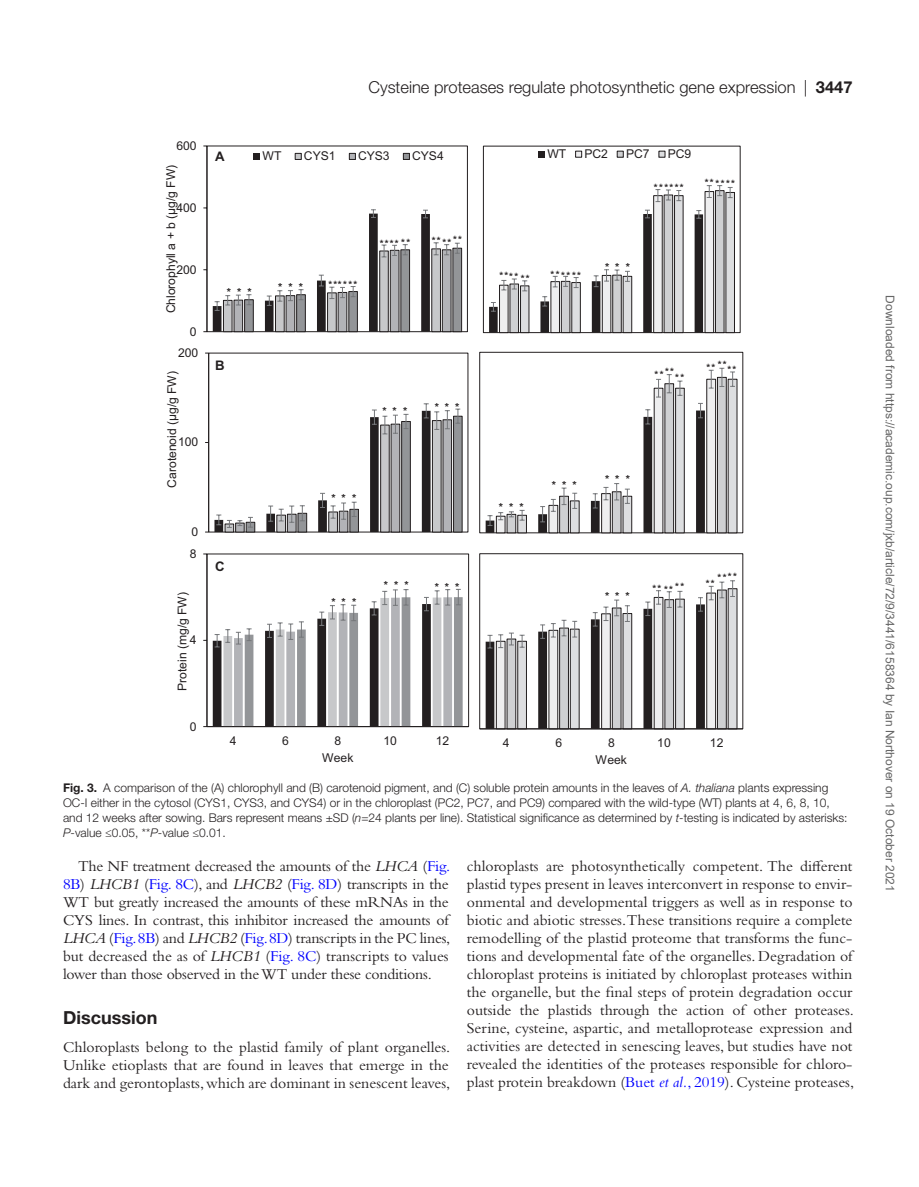
<style>
.page{position:relative;width:919px;height:1187px;background:#fff}
.page>*{position:absolute;margin:0;border:0;box-sizing:border-box;transform-origin:0 0}
.t1{font:700 18px "Helvetica Neue LT Std";color:#231f20}
.t2{font:300 16.5px "Helvetica Neue LT Std";color:#231f20}
.t3{font:15.75px/18px "Bembo Std";color:#231f20;text-align:justify}
.t4{font:700 13.2px "Arial";color:#231f20}
.t5{font:12.15px "Arial";color:#231f20}
.t6{font:300 12px/15px "Helvetica Neue LT Std";color:#231f20}
.t7{font:12px "Arial";color:#666}
.t8{font:700 10.95px "Arial";color:#231f20}
.t9{font:700 9.9px "Arial";color:#231f20}
.s1{font-weight:700}
.s2{font-style:italic}
.s3{color:#00f}
.s4{font-style:italic;color:#00f}
</style>
<div class="page">
<hr style="left:208px;top:353px;width:1px;height:179px;background:#231f20">
<svg style="left:205px;top:403px;width:258px;height:130px"></svg>
<div style="left:206px;top:146px;width:262px;height:186px;border:1px solid #231f20"></div>
<svg style="left:213px;top:209px;width:249px;height:123px"></svg>
<hr style="left:206px;top:146px;width:1px;height:185px;background:#231f20">
<svg style="left:254px;top:153px;width:6px;height:6px"></svg>
<div style="left:295px;top:153px;width:6px;height:7px;border:1px solid #231f20"></div>
<div style="left:349px;top:153px;width:7px;height:7px;border:1px solid #231f20"></div>
<div style="left:403px;top:153px;width:7px;height:7px;border:1px solid #231f20"></div>
<div style="left:206px;top:553px;width:263px;height:174px;border:1px solid #231f20"></div>
<svg style="left:213px;top:589px;width:249px;height:137px"></svg>
<hr style="left:206px;top:554px;width:1px;height:172px;background:#231f20">
<hr style="left:207px;top:726px;width:261px;height:1px;background:#231f20">
<div style="left:483px;top:146px;width:257px;height:187px;border:1px solid #231f20"></div>
<svg style="left:489px;top:185px;width:246px;height:148px"></svg>
<svg style="left:538px;top:151px;width:6px;height:6px"></svg>
<div style="left:575px;top:151px;width:7px;height:7px;border:1px solid #231f20"></div>
<div style="left:616px;top:151px;width:7px;height:7px;border:1px solid #231f20"></div>
<div style="left:658px;top:151px;width:7px;height:7px;border:1px solid #231f20"></div>
<div style="left:479px;top:352px;width:264px;height:181px;border:1px solid #231f20"></div>
<svg style="left:485px;top:368px;width:252px;height:165px"></svg>
<div style="left:479px;top:553px;width:264px;height:176px;border:1px solid #231f20"></div>
<svg style="left:485px;top:580px;width:252px;height:148px"></svg>
<hr style="left:479px;top:728px;width:263px;height:1px;background:#231f20">
<p class="t2" style="left:368px;top:77px;width:485px">Cysteine proteases regulate photosynthetic gene expression | <span class="s1">3447</span></p>
<p class="t5" style="left:176px;top:137px;width:22px">600</p>
<p class="t5" style="left:162px;top:313px;width:150px;rotate:-90deg">C al l yhporol h + b g/gµ( F W )</p>
<p class="t5" style="left:176px;top:199px;width:22px">400</p>
<p class="t5" style="left:176px;top:261px;width:22px">200</p>
<p class="t5" style="left:190px;top:323px;width:8px">0</p>
<p class="t5" style="left:178px;top:344px;width:22px">200</p>
<p class="t5" style="left:164px;top:487px;width:118px;rotate:-90deg">C dionetora g/gµ( F W )</p>
<p class="t5" style="left:178px;top:434px;width:22px">100</p>
<p class="t5" style="left:191px;top:523px;width:8px">0</p>
<p class="t5" style="left:190px;top:545px;width:8px">8</p>
<p class="t5" style="left:174px;top:691px;width:101px;rotate:-90deg">P nietor m( g/g WF )</p>
<p class="t5" style="left:190px;top:631px;width:8px">4</p>
<p class="t5" style="left:190px;top:718px;width:8px">0</p>
<p class="t4" style="left:215px;top:148px;width:11px">A</p>
<p class="t5" style="left:262px;top:148px;width:20px">WT</p>
<p class="t5" style="left:304px;top:148px;width:33px">CYS1</p>
<p class="t5" style="left:358px;top:148px;width:33px">CYS3</p>
<p class="t5" style="left:412px;top:148px;width:33px">CYS4</p>
<p class="t8" style="left:227px;top:285px;width:26px">* * *</p>
<p class="t8" style="left:278px;top:280px;width:26px">* * *</p>
<p class="t9" style="left:328px;top:278px;width:30px">******</p>
<p class="t9" style="left:380px;top:236px;width:32px">**** **</p>
<p class="t9" style="left:453px;top:233px;width:10px">**</p>
<p class="t9" style="left:432px;top:234px;width:10px">**</p>
<p class="t9" style="left:442px;top:236px;width:10px">**</p>
<p class="t4" style="left:215px;top:356px;width:11px">B</p>
<p class="t8" style="left:382px;top:404px;width:26px">* * *</p>
<p class="t8" style="left:434px;top:399px;width:26px">* * *</p>
<p class="t4" style="left:215px;top:557px;width:11px">C</p>
<p class="t8" style="left:331px;top:491px;width:26px">* * *</p>
<p class="t8" style="left:331px;top:594px;width:26px">* * *</p>
<p class="t8" style="left:384px;top:578px;width:26px">* * *</p>
<p class="t8" style="left:434px;top:580px;width:26px">* * *</p>
<p class="t5" style="left:230px;top:732px;width:8px">4</p>
<p class="t5" style="left:282px;top:732px;width:8px">6</p>
<p class="t5" style="left:334px;top:732px;width:8px">8</p>
<p class="t5" style="left:383px;top:732px;width:15px">10</p>
<p class="t5" style="left:435px;top:732px;width:15px">12</p>
<p class="t5" style="left:322px;top:749px;width:33px">Week</p>
<p class="t5" style="left:547px;top:145px;width:20px">WT</p>
<p class="t5" style="left:584px;top:145px;width:25px">PC2</p>
<p class="t5" style="left:626px;top:145px;width:25px">PC7</p>
<p class="t5" style="left:667px;top:145px;width:25px">PC9</p>
<p class="t9" style="left:654px;top:181px;width:31px">******</p>
<p class="t9" style="left:704px;top:177px;width:32px">******</p>
<p class="t9" style="left:499px;top:269px;width:10px">**</p>
<p class="t9" style="left:509px;top:271px;width:22px">** **</p>
<p class="t9" style="left:550px;top:268px;width:32px">******</p>
<p class="t8" style="left:605px;top:260px;width:26px">* * *</p>
<p class="t9" style="left:665px;top:365px;width:10px">**</p>
<p class="t9" style="left:654px;top:368px;width:10px">**</p>
<p class="t9" style="left:675px;top:371px;width:10px">**</p>
<p class="t9" style="left:717px;top:358px;width:10px">**</p>
<p class="t9" style="left:706px;top:361px;width:10px">**</p>
<p class="t9" style="left:727px;top:363px;width:10px">**</p>
<p class="t8" style="left:498px;top:500px;width:26px">* * *</p>
<p class="t8" style="left:551px;top:477px;width:26px">* * *</p>
<p class="t8" style="left:605px;top:472px;width:26px">* * *</p>
<p class="t8" style="left:605px;top:589px;width:26px">* * *</p>
<p class="t9" style="left:675px;top:580px;width:10px">**</p>
<p class="t9" style="left:652px;top:582px;width:22px">** **</p>
<p class="t9" style="left:717px;top:570px;width:21px">****</p>
<p class="t9" style="left:705px;top:577px;width:10px">**</p>
<p class="t5" style="left:502px;top:734px;width:8px">4</p>
<p class="t5" style="left:555px;top:734px;width:8px">6</p>
<p class="t5" style="left:608px;top:734px;width:8px">8</p>
<p class="t5" style="left:657px;top:734px;width:15px">10</p>
<p class="t5" style="left:709px;top:734px;width:15px">12</p>
<p class="t5" style="left:595px;top:751px;width:33px">Week</p>
<p class="t6" style="left:63px;top:779px;width:786px"><span class="s1">Fig. 3.</span> A comparison of the (A) chlorophyll and (B) carotenoid pigment, and (C) soluble protein amounts in the leaves of <span class="s2">A. thaliana</span> plants expressing OC-I either in the cytosol (CYS1, CYS3, and CYS4) or in the chloroplast (PC2, PC7, and PC9) compared with the wild-type (WT) plants at 4, 6, 8, 10, and 12 weeks after sowing. Bars represent means ±SD (<span class="s2">n</span>=24 plants per line). Statistical significance as determined by <span class="s2">t</span>-testing is indicated by asterisks:<br><span class="s2">P</span>-value ≤0.05, **<span class="s2">P</span>-value ≤0.01.</p>
<p class="t3" style="left:63px;top:856px;width:389px;text-indent:15px">The NF treatment decreased the amounts of the <span class="s2">LHCA</span> (<span class="s3">Fig.<br>8B</span>) <span class="s2">LHCB1</span> (<span class="s3">Fig. 8C</span>), and <span class="s2">LHCB2</span> (<span class="s3">Fig. 8D</span>) transcripts in the WT but greatly increased the amounts of these mRNAs in the CYS lines. In contrast, this inhibitor increased the amounts of <span class="s2">LHCA</span> (<span class="s3">Fig. 8B</span>) and <span class="s2">LHCB2</span> (<span class="s3">Fig. 8D</span>) transcripts in the PC lines, but decreased the as of <span class="s2">LHCB1</span> (<span class="s3">Fig. 8C</span>) transcripts to values lower than those observed in the WT under these conditions.</p>
<p class="t1" style="left:63px;top:1006px;width:96px">Discussion</p>
<p class="t3" style="left:63px;top:1037px;width:389px">Chloroplasts belong to the plastid family of plant organelles.<br>Unlike etioplasts that are found in leaves that emerge in the dark and gerontoplasts, which are dominant in senescent leaves,</p>
<p class="t3" style="left:466px;top:856px;width:389px">chloroplasts are photosynthetically competent. The different plastid types present in leaves interconvert in response to envir&shy;onmental and developmental triggers as well as in response to biotic and abiotic stresses.These transitions require a complete remodelling of the plastid proteome that transforms the func&shy;tions and developmental fate of the organelles. Degradation of chloroplast proteins is initiated by chloroplast proteases within the organelle, but the final steps of protein degradation occur outside the plastids through the action of other proteases.<br>Serine, cysteine, aspartic, and metalloprotease expression and activities are detected in senescing leaves, but studies have not revealed the identities of the proteases responsible for chloro&shy;plast protein breakdown (<span class="s3">Buet</span> <span class="s4">et al.</span><span class="s3">, 2019</span>). Cysteine proteases,</p>
<p class="t7" style="left:894px;top:295px;width:597px;rotate:90deg">Downloaded from https://academic.oup.com/jxb/article/72/9/3441/6158364 by Ian Northover on 19 October 2021</p>
</div>
